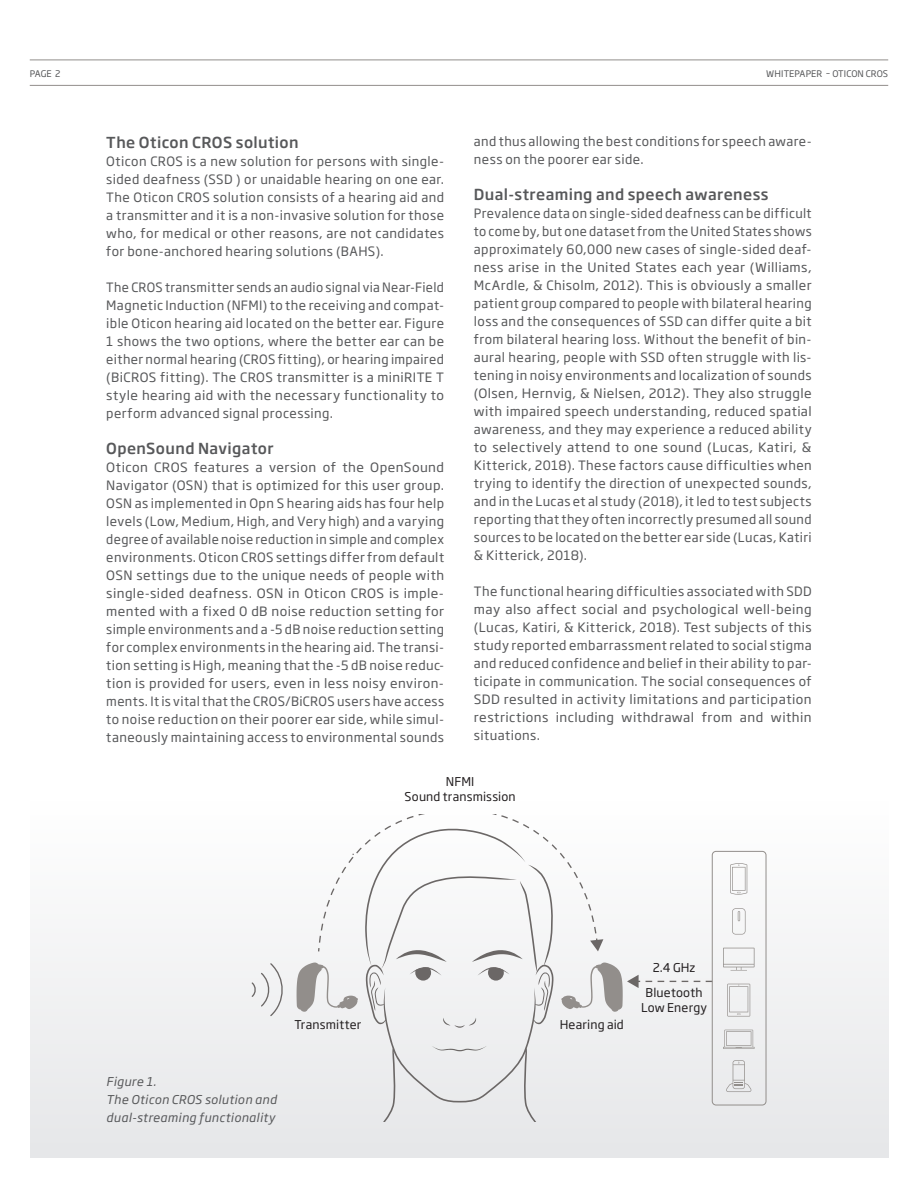
<style>
.page{position:relative;width:918px;height:1188px;background:#fff}
.page>*{position:absolute;margin:0;border:0;box-sizing:border-box;transform-origin:0 0}
.whitePaperSubhead{font:500 15px "Soho Gothic Pro";letter-spacing:.025em;color:#57585a}
.WhitePaperBody{font:12.75px/18px "Soho Gothic Pro";letter-spacing:.035em;color:#57585a;text-align:justify}
.Illustration_Text_8{font:12px "Soho Gothic Pro";letter-spacing:.015em;color:#231f20}
.t1{font:italic 12px/18px "Soho Gothic Pro";letter-spacing:.03em;color:#57585a}
.t2{font:9px "Soho Gothic Pro";letter-spacing:.015em;color:#57585a}
</style>
<div class="page">
<div style="left:30px;top:801px;width:858px;height:357px;background:linear-gradient(to bottom,#fefefe,#e5e6e8)"></div>
<hr style="left:30px;top:85px;width:858px;height:1px;background:#928e8b">
<hr style="left:30px;top:60px;width:858px;height:1px;background:#928e8b">
<svg style="left:252px;top:962px;width:34px;height:55px"></svg>
<svg style="left:365px;top:828px;width:189px;height:294px;fill:#ecedee"></svg>
<div style="left:463px;top:815px;width:249px;height:197px;background:#f6f7f7"></div>
<svg style="left:297px;top:815px;width:154px;height:197px"></svg>
<div style="left:712px;top:851px;width:54px;height:254px;border:1px solid #928e8b;border-radius:4px"></div>
<svg style="left:730px;top:863px;width:17px;height:32px"></svg>
<svg style="left:723px;top:948px;width:32px;height:23px"></svg>
<svg style="left:723px;top:1030px;width:32px;height:19px"></svg>
<svg style="left:727px;top:984px;width:23px;height:33px"></svg>
<svg style="left:726px;top:1060px;width:26px;height:32px"></svg>
<svg style="left:732px;top:908px;width:14px;height:27px"></svg>
<p class="t2" style="left:30px;top:66px;width:32px">PAGE 2</p>
<p class="t2" style="left:766px;top:66px;width:123px">WHITEPAPER – OTICON CROS</p>
<p class="whitePaperSubhead" style="left:106px;top:131px;width:194px">The Oticon CROS solution</p>
<p class="WhitePaperBody" style="left:106px;top:151px;width:339px">Oticon CROS is a new solution for persons with single&shy;sided deafness (SSD ) or unaidable hearing on one ear.<br>The Oticon CROS solution consists of a hearing aid and a transmitter and it is a non-invasive solution for those who, for medical or other reasons, are not candidates for bone-anchored hearing solutions (BAHS).</p>
<p class="WhitePaperBody" style="left:106px;top:277px;width:339px">The CROS transmitter sends an audio signal via Near-Field Magnetic Induction (NFMI) to the receiving and compat&shy;ible Oticon hearing aid located on the better ear. Figure 1 shows the two options, where the better ear can be either normal hearing (CROS fitting), or hearing impaired (BiCROS fitting). The CROS transmitter is a miniRITE T style hearing aid with the necessary functionality to perform advanced signal processing.</p>
<p class="whitePaperSubhead" style="left:106px;top:437px;width:169px">OpenSound Navigator</p>
<p class="WhitePaperBody" style="left:106px;top:458px;width:339px">Oticon CROS features a version of the OpenSound Navigator (OSN) that is optimized for this user group.<br>OSN as implemented in Opn S hearing aids has four help levels (Low, Medium, High, and Very high) and a varying degree of available noise reduction in simple and complex environments. Oticon CROS settings differ from default OSN settings due to the unique needs of people with single-sided deafness. OSN in Oticon CROS is imple&shy;mented with a fixed 0 dB noise reduction setting for simple environments and a -5 dB noise reduction setting for complex environments in the hearing aid. The transi&shy;tion setting is High, meaning that the -5 dB noise reduc&shy;tion is provided for users, even in less noisy environ&shy;ments. It is vital that the CROS/BiCROS users have access to noise reduction on their poorer ear side, while simul&shy;taneously maintaining access to environmental sounds</p>
<p class="WhitePaperBody" style="left:474px;top:132px;width:339px">and thus allowing the best conditions for speech aware&shy;ness on the poorer ear side.</p>
<p class="whitePaperSubhead" style="left:474px;top:183px;width:296px">Dual-streaming and speech awareness</p>
<p class="WhitePaperBody" style="left:474px;top:204px;width:339px">Prevalence data on single-sided deafness can be difficult to come by, but one dataset from the United States shows approximately 60,000 new cases of single-sided deaf&shy;ness arise in the United States each year (Williams, McArdle, &amp; Chisolm, 2012). This is obviously a smaller patient group compared to people with bilateral hearing loss and the consequences of SSD can differ quite a bit from bilateral hearing loss. Without the benefit of bin&shy;aural hearing, people with SSD often struggle with lis&shy;tening in noisy environments and localization of sounds (Olsen, Hernvig, &amp; Nielsen, 2012). They also struggle with impaired speech understanding, reduced spatial awareness, and they may experience a reduced ability to selectively attend to one sound (Lucas, Katiri, &amp; Kitterick, 2018). These factors cause difficulties when trying to identify the direction of unexpected sounds, and in the Lucas et al study (2018), it led to test subjects reporting that they often incorrectly presumed all sound sources to be located on the better ear side (Lucas, Katiri &amp; Kitterick, 2018).</p>
<p class="WhitePaperBody" style="left:474px;top:582px;width:339px">The functional hearing difficulties associated with SDD may also affect social and psychological well-being (Lucas, Katiri, &amp; Kitterick, 2018). Test subjects of this study reported embarrassment related to social stigma and reduced confidence and belief in their ability to par&shy;ticipate in communication. The social consequences of SDD resulted in activity limitations and participation restrictions including withdrawal from and within situations.</p>
<p class="Illustration_Text_8" style="left:446px;top:773px;width:30px">NFMI</p>
<p class="Illustration_Text_8" style="left:405px;top:788px;width:113px">Sound transmission</p>
<p class="Illustration_Text_8" style="left:295px;top:1015px;width:68px">Transmitter</p>
<p class="t1" style="left:106px;top:1072px;width:51px">Figure 1.</p>
<p class="t1" style="left:106px;top:1090px;width:172px">The Oticon CROS solution and dual-streaming functionality</p>
<p class="Illustration_Text_8" style="left:560px;top:1015px;width:66px">Hearing aid</p>
<p class="Illustration_Text_8" style="left:653px;top:958px;width:44px">2.4 GHz</p>
<p class="Illustration_Text_8" style="left:646px;top:984px;width:59px">Bluetooth</p>
<p class="Illustration_Text_8" style="left:641px;top:999px;width:68px">Low Energy</p>
</div>
